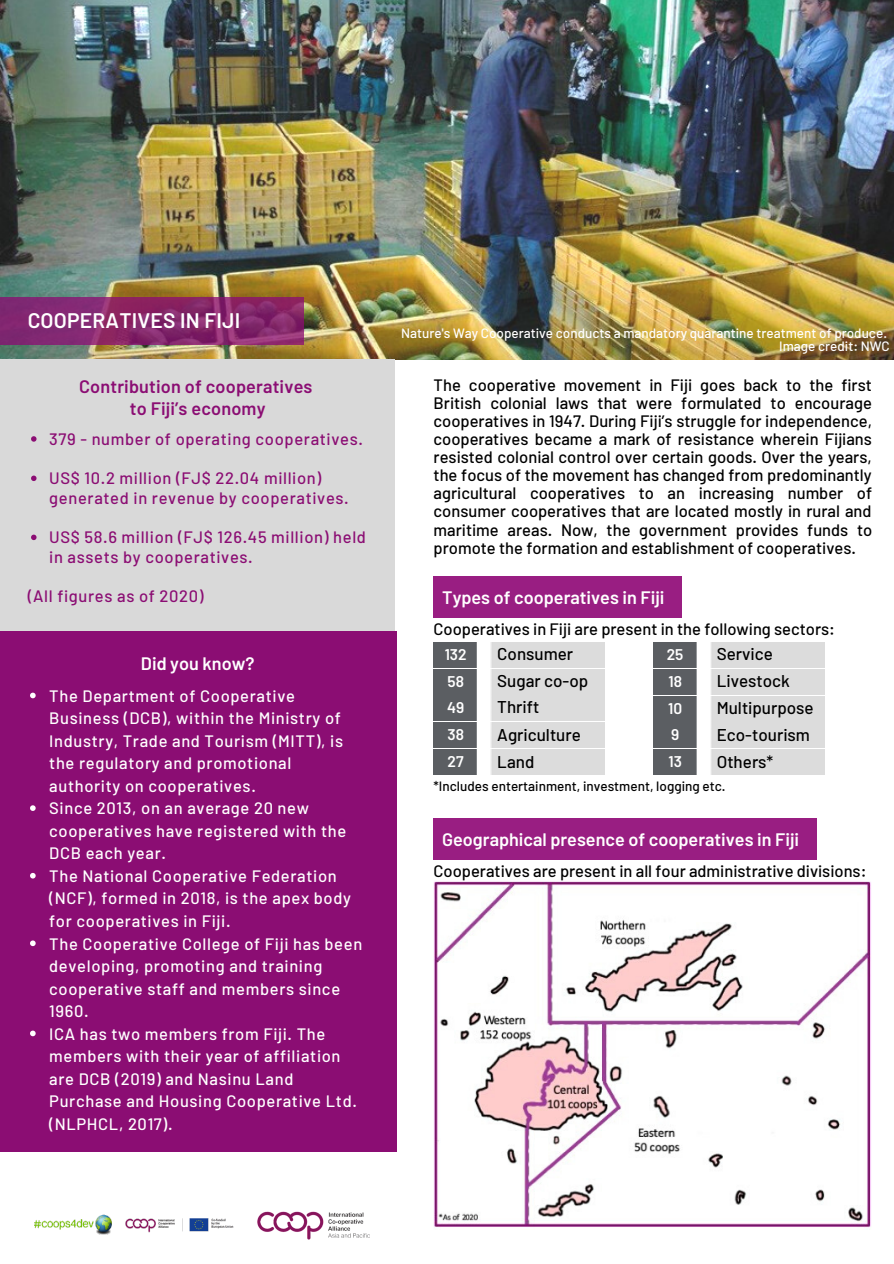
<style>
.page{position:relative;width:894px;height:1264px;background:#fff}
.page>*{position:absolute;margin:0;border:0;box-sizing:border-box;transform-origin:0 0}
.t1{font:600 21px "Barlow";letter-spacing:.01em;color:#fff}
.t2{font:600 18px "Barlow";color:#fff}
.t3{font:600 18px/21.5px "Barlow";letter-spacing:.01em;color:#8b0d73;text-align:center}
.t4{font:500 16.95px "Barlow";color:#000}
.t5{font:500 16.5px/18px "Barlow";color:#000;text-align:justify}
.t6{font:500 16.5px/22.5px "Barlow";letter-spacing:.04em;color:#fff}
.t7{font:500 16.5px/19.6px "Barlow";letter-spacing:.04em;color:#8b0d73}
.t8{font:600 15.45px "Barlow";color:#fff}
.t9{font:500 13.5px/13.5px "Barlow";color:#fff;text-align:right}
.t10{font:500 13.5px "Barlow";color:#000}
</style>
<div class="page">
<img style="left:0;top:0;width:893px;height:359px">
<div style="left:0;top:359px;width:394px;height:288px;background:#d9d9d9"></div>
<img style="left:35px;top:1214px;width:199px;height:21px">
<div style="left:0;top:631px;width:396px;height:520px;background:#8b0d73"></div>
<img style="left:257px;top:1211px;width:113px;height:29px">
<div style="left:433px;top:576px;width:249px;height:41px;background:#991e82"></div>
<svg style="left:0;top:296px;width:303px;height:48px"></svg>
<img style="left:433px;top:642px;width:171px;height:25px">
<div style="left:433px;top:818px;width:383px;height:41px;background:#991e82"></div>
<img style="left:433px;top:669px;width:171px;height:51px">
<img style="left:433px;top:722px;width:171px;height:25px">
<img style="left:433px;top:750px;width:171px;height:24px">
<img style="left:653px;top:642px;width:171px;height:25px">
<img style="left:653px;top:669px;width:171px;height:25px">
<img style="left:653px;top:696px;width:171px;height:51px">
<img style="left:653px;top:750px;width:171px;height:24px">
<img style="left:433px;top:881px;width:438px;height:347px">
<svg style="left:31px;top:436px;width:5px;height:5px"></svg>
<svg style="left:31px;top:475px;width:5px;height:6px"></svg>
<svg style="left:31px;top:534px;width:5px;height:6px"></svg>
<svg style="left:30px;top:692px;width:6px;height:6px"></svg>
<svg style="left:30px;top:805px;width:6px;height:6px"></svg>
<svg style="left:30px;top:872px;width:6px;height:6px"></svg>
<svg style="left:30px;top:940px;width:6px;height:6px"></svg>
<svg style="left:30px;top:1030px;width:6px;height:6px"></svg>
<p class="t1" style="left:28px;top:307px;width:214px">COOPERATIVES IN FIJI</p>
<p class="t3" style="left:79px;top:375px;width:235px">Contribution of cooperatives to Fiji’s economy</p>
<p class="t7" style="left:49px;top:428px;width:315px">379 - number of operating cooperatives.</p>
<p class="t7" style="left:49px;top:468px;width:301px">US$ 10.2 million (FJ$ 22.04 million) generated in revenue by cooperatives.</p>
<p class="t7" style="left:49px;top:527px;width:318px">US$ 58.6 million (FJ$ 126.45 million) held in assets by cooperatives.</p>
<p class="t7" style="left:28px;top:586px;width:177px">(All figures as of 2020)</p>
<p class="t2" style="left:141px;top:651px;width:115px">Did you know?</p>
<p class="t6" style="left:49px;top:683px;width:314px">The Department of Cooperative<br>Business (DCB), within the Ministry of<br>Industry, Trade and Tourism (MITT), is the regulatory and promotional authority on cooperatives.<br>Since 2013, on an average 20 new cooperatives have registered with the<br>DCB each year.<br>The National Cooperative Federation (NCF), formed in 2018, is the apex body for cooperatives in Fiji.<br>The Cooperative College of Fiji has been developing, promoting and training cooperative staff and members since<br>1960.<br>ICA has two members from Fiji. The members with their year of affiliation are DCB (2019) and Nasinu Land<br>Purchase and Housing Cooperative Ltd. (NLPHCL, 2017).</p>
<p class="t9" style="left:401px;top:325px;width:490px">Nature's Way Cooperative conducts a mandatory quarantine treatment of produce.<br>Image credit: NWC</p>
<p class="t5" style="left:433px;top:376px;width:440px">The cooperative movement in Fiji goes back to the first British colonial laws that were formulated to encourage cooperatives in 1947. During Fiji’s struggle for independence, cooperatives became a mark of resistance wherein Fijians resisted colonial control over certain goods. Over the years, the focus of the movement has changed from predominantly agricultural cooperatives to an increasing number of consumer cooperatives that are located mostly in rural and maritime areas. Now, the government provides funds to promote the formation and establishment of cooperatives.</p>
<p class="t2" style="left:442px;top:586px;width:223px">Types of cooperatives in Fiji</p>
<p class="t5" style="left:433px;top:619px;width:403px">Cooperatives in Fiji are present in the following sectors:</p>
<p class="t8" style="left:444px;top:644px;width:24px">132</p>
<p class="t4" style="left:497px;top:643px;width:77px">Consumer</p>
<p class="t8" style="left:447px;top:671px;width:18px">58</p>
<p class="t4" style="left:497px;top:670px;width:92px">Sugar co-op</p>
<p class="t8" style="left:447px;top:698px;width:19px">49</p>
<p class="t4" style="left:497px;top:696px;width:44px">Thrift</p>
<p class="t8" style="left:447px;top:725px;width:18px">38</p>
<p class="t4" style="left:497px;top:723px;width:85px">Agriculture</p>
<p class="t8" style="left:447px;top:752px;width:18px">27</p>
<p class="t4" style="left:497px;top:750px;width:39px">Land</p>
<p class="t8" style="left:666px;top:644px;width:18px">25</p>
<p class="t4" style="left:716px;top:643px;width:58px">Service</p>
<p class="t8" style="left:668px;top:671px;width:15px">18</p>
<p class="t4" style="left:716px;top:670px;width:75px">Livestock</p>
<p class="t8" style="left:668px;top:698px;width:16px">10</p>
<p class="t4" style="left:716px;top:697px;width:98px">Multipurpose</p>
<p class="t8" style="left:671px;top:725px;width:10px">9</p>
<p class="t4" style="left:716px;top:723px;width:95px">Eco-tourism</p>
<p class="t8" style="left:668px;top:752px;width:15px">13</p>
<p class="t4" style="left:716px;top:750px;width:58px">Others*</p>
<p class="t10" style="left:433px;top:777px;width:293px">*Includes entertainment, investment, logging etc.</p>
<p class="t2" style="left:442px;top:828px;width:358px">Geographical presence of cooperatives in Fiji</p>
<p class="t5" style="left:433px;top:861px;width:434px">Cooperatives are present in all four administrative divisions:</p>
</div>
